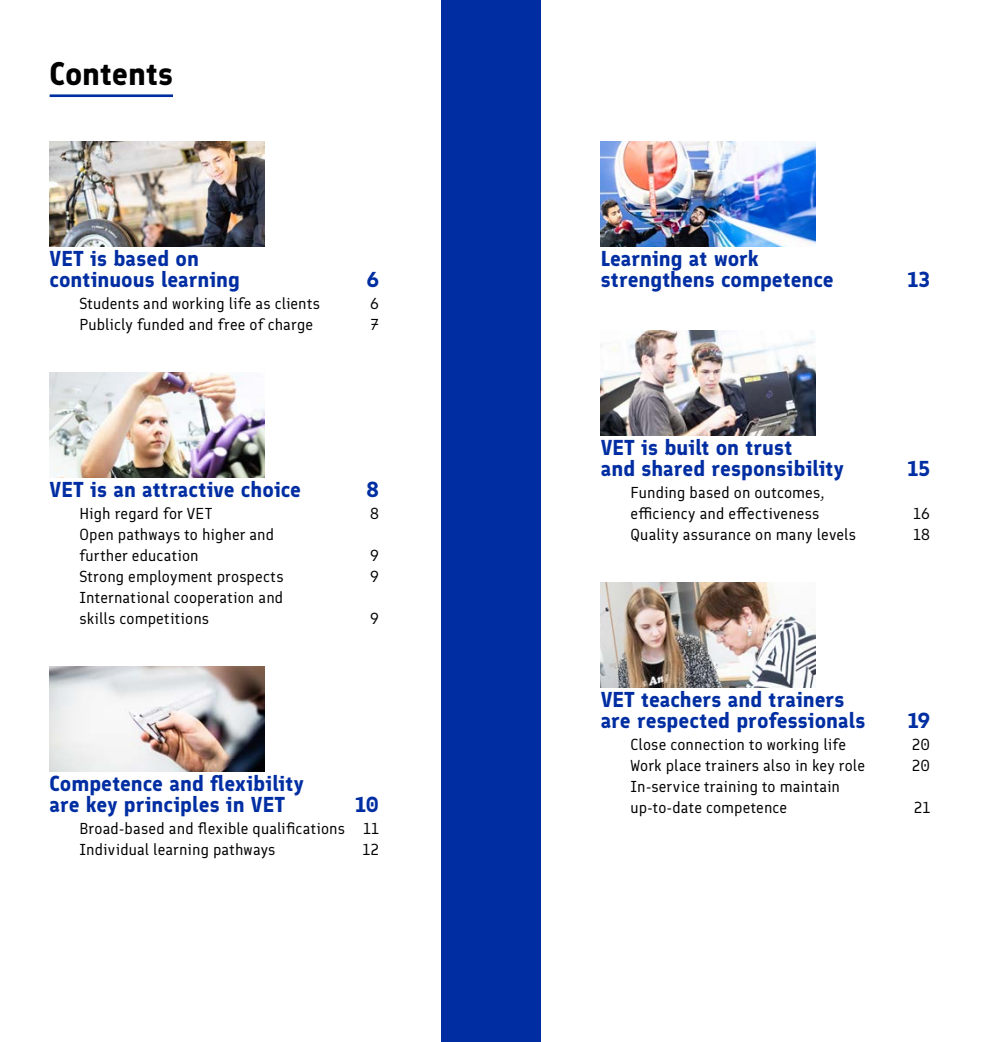
<style>
.page{position:relative;width:983px;height:1042px;background:#fff}
.page>*{position:absolute;margin:0;border:0;box-sizing:border-box;transform-origin:0 0}
.t1{font:700 31.5px "Finlandica";letter-spacing:-.005em;color:#000}
.t2{font:700 21px/21px "Finlandica";color:#002ea2}
.t3{font:15.75px/21px "Finlandica";letter-spacing:.01em;color:#000}
</style>
<div class="page">
<hr style="left:50px;top:94px;width:123px;height:3px;background:#002ea2">
<img style="left:50px;top:372px;width:214px;height:105px">
<img style="left:600px;top:141px;width:215px;height:105px">
<img style="left:50px;top:141px;width:214px;height:105px">
<img style="left:50px;top:666px;width:214px;height:105px">
<img style="left:600px;top:330px;width:215px;height:105px">
<img style="left:600px;top:582px;width:215px;height:105px">
<div style="left:441px;top:0;width:100px;height:1042px;background:#002ea2"></div>
<h1 class="t1" style="left:50px;top:54px;width:125px">Contents</h1>
<h2 class="t2" style="left:50px;top:247px;width:192px">VET is based on continuous learning</h2>
<h2 class="t2" style="left:366px;top:268px;width:14px">6</h2>
<p class="t3" style="left:79px;top:293px;width:242px">Students and working life as clients</p>
<p class="t3" style="left:370px;top:293px;width:10px">6</p>
<p class="t3" style="left:79px;top:314px;width:235px">Publicly funded and free of charge</p>
<p class="t3" style="left:370px;top:314px;width:10px">7</p>
<h2 class="t2" style="left:50px;top:478px;width:253px">VET is an attractive choice</h2>
<h2 class="t2" style="left:366px;top:478px;width:14px">8</h2>
<p class="t3" style="left:79px;top:503px;width:134px">High regard for VET</p>
<p class="t3" style="left:370px;top:503px;width:10px">8</p>
<p class="t3" style="left:79px;top:524px;width:196px">Open pathways to higher and further education</p>
<p class="t3" style="left:370px;top:545px;width:10px">9</p>
<p class="t3" style="left:79px;top:566px;width:205px">Strong employment prospects</p>
<p class="t3" style="left:370px;top:566px;width:10px">9</p>
<p class="t3" style="left:79px;top:587px;width:205px">International cooperation and skills competitions</p>
<p class="t3" style="left:370px;top:608px;width:10px">9</p>
<h2 class="t2" style="left:50px;top:772px;width:255px">Competence and flexibility are key principles in VET</h2>
<h2 class="t2" style="left:355px;top:793px;width:26px">10</h2>
<p class="t3" style="left:79px;top:818px;width:301px">Broad-based and flexible qualifications 11<br>Individual learning pathways</p>
<p class="t3" style="left:363px;top:839px;width:17px">12</p>
<h2 class="t2" style="left:600px;top:247px;width:234px">Learning at work strengthens competence</h2>
<h2 class="t2" style="left:600px;top:436px;width:245px">VET is built on trust<br>and shared responsibility</h2>
<p class="t3" style="left:630px;top:482px;width:196px">Funding based on outcomes, efficiency and effectiveness</p>
<h2 class="t2" style="left:907px;top:268px;width:24px">13</h2>
<h2 class="t2" style="left:906px;top:457px;width:24px">15</h2>
<p class="t3" style="left:913px;top:503px;width:18px">16</p>
<p class="t3" style="left:630px;top:524px;width:227px">Quality assurance on many levels</p>
<p class="t3" style="left:913px;top:524px;width:18px">18</p>
<h2 class="t2" style="left:600px;top:688px;width:266px">VET teachers and trainers are respected professionals</h2>
<h2 class="t2" style="left:907px;top:709px;width:24px">19</h2>
<p class="t3" style="left:630px;top:734px;width:217px">Close connection to working life</p>
<p class="t3" style="left:911px;top:734px;width:19px">20</p>
<p class="t3" style="left:630px;top:755px;width:236px">Work place trainers also in key role</p>
<p class="t3" style="left:911px;top:755px;width:19px">20</p>
<p class="t3" style="left:630px;top:776px;width:211px">In-service training to maintain up-to-date competence</p>
<p class="t3" style="left:913px;top:797px;width:17px">21</p>
</div>
